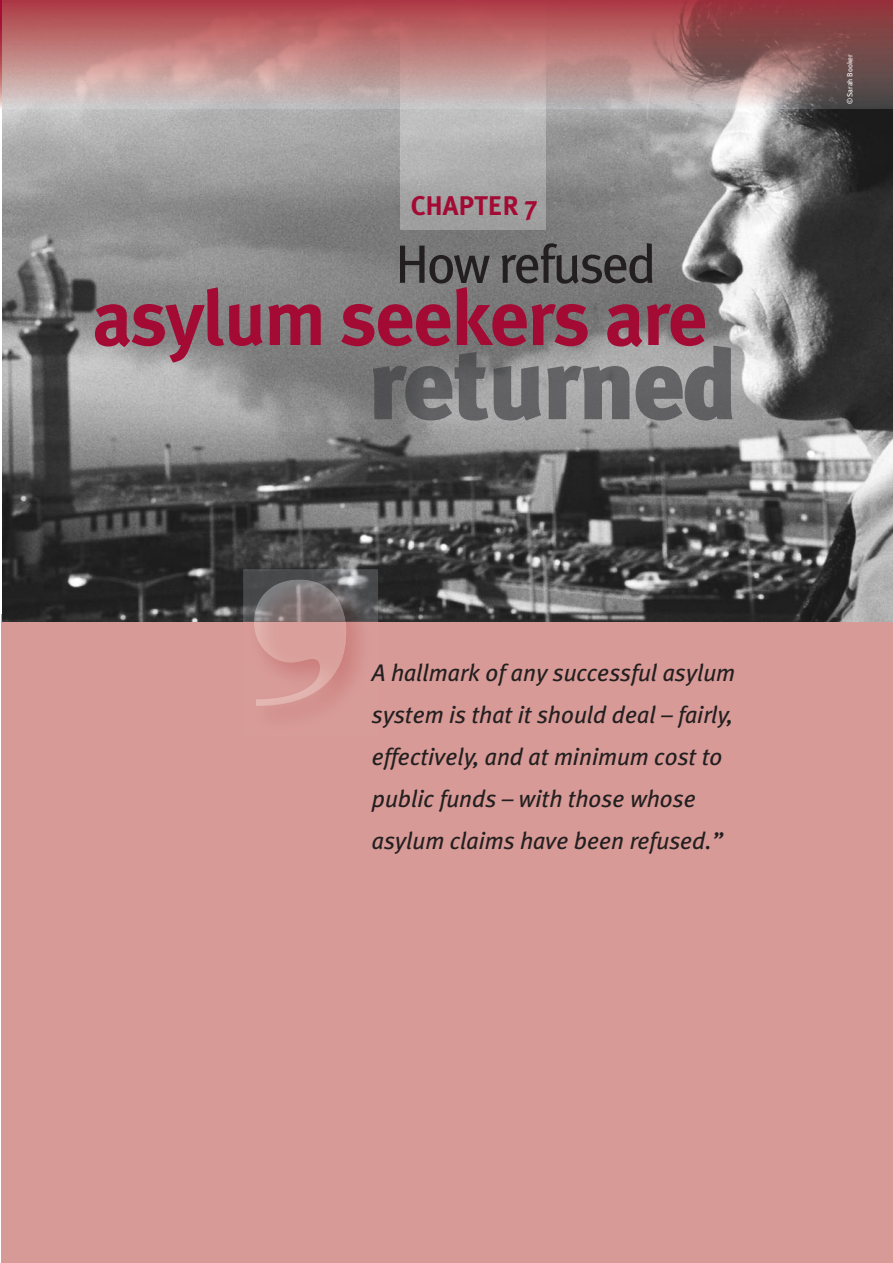
<style>
.page{position:relative;width:893px;height:1263px;background:#fff}
.page>*{position:absolute;margin:0;border:0;box-sizing:border-box;transform-origin:0 0}
.t1{font:700 78px "Meta Plus";letter-spacing:-.025em;color:#a30a34}
.t2{font:54px "Meta Plus";letter-spacing:-.045em;color:#231f20}
.t3{font:700 27px "Meta Plus";color:#a30a34}
.t4{font:italic 24px/42px "Meta Plus";color:#231f20}
.t5{font:7.5px "Meta Plus";color:#fff}
</style>
<div class="page">
<div style="left:2px;top:614px;width:891px;height:649px;background:#d79a96"></div>
<img style="left:2px;top:109px;width:891px;height:512px">
<img style="left:401px;top:109px;width:145px;height:121px">
<img style="left:373px;top:346px;width:360px;height:75px">
<img style="left:254px;top:621px;width:92px;height:85px">
<img style="left:254px;top:579px;width:92px;height:42px">
<img style="left:2px;top:0;width:891px;height:109px">
<p class="t3" style="left:411px;top:189px;width:128px">CHAPTER 7</p>
<h2 class="t2" style="left:395px;top:233px;width:263px">How refused</h2>
<h1 class="t1" style="left:92px;top:272px;width:617px">asylum seekers are</h1>
<p class="t5" style="left:846px;top:104px;width:52px;rotate:-90deg">© Sarah Booker</p>
<p class="t4" style="left:372px;top:652px;width:365px">A hallmark of any successful asylum system is that it should deal – fairly, effectively, and at minimum cost to public funds – with those whose asylum claims have been refused.”</p>
</div>
